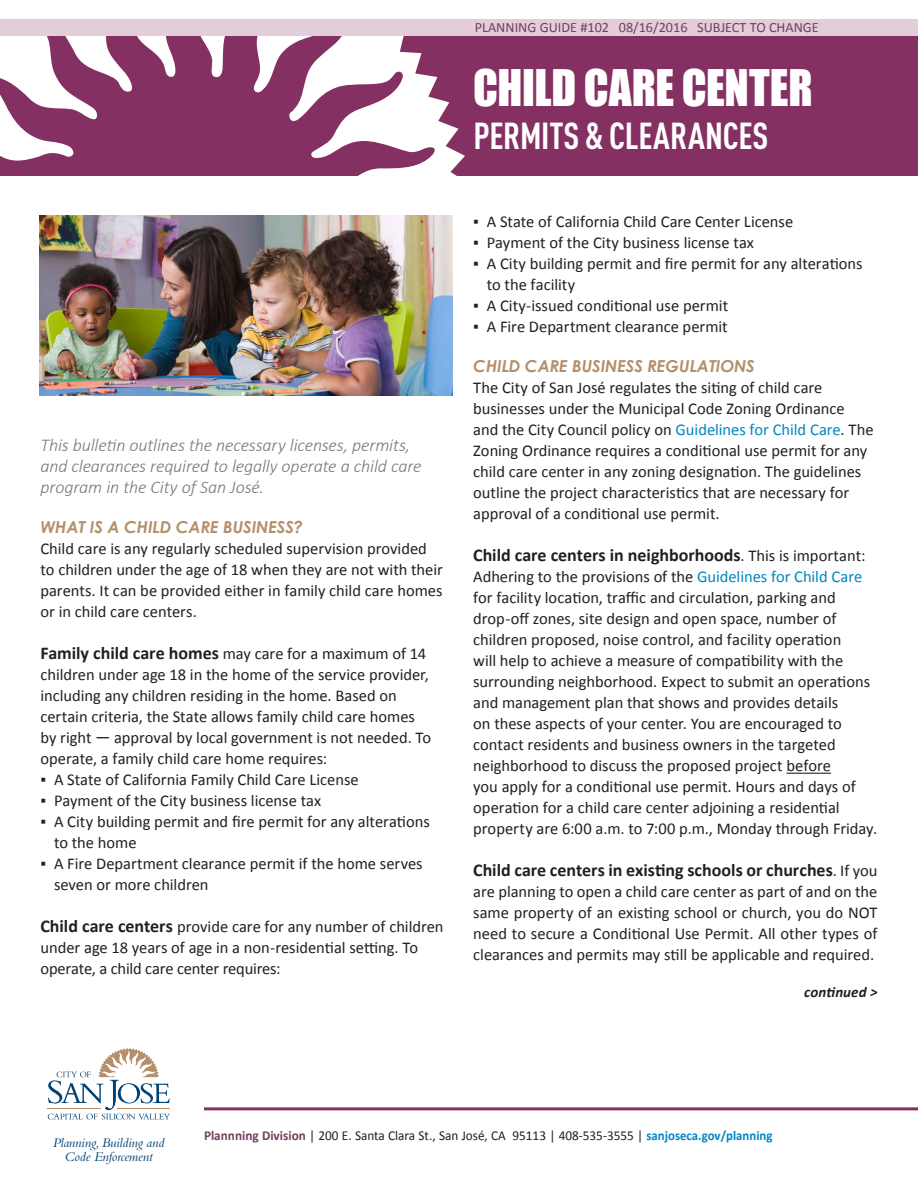
<style>
.page{position:relative;width:918px;height:1188px;background:#fff}
.page>*{position:absolute;margin:0;border:0;box-sizing:border-box;transform-origin:0 0}
.t1{font:46.35px "Impact";letter-spacing:-.005em;color:#fff}
.Title_-_Subtitle{font:700 condensed 37.05px "DIN Pro";letter-spacing:-.005em;color:#fff}
.body_text{font:italic 300 18px/21px "Calibri";letter-spacing:-.01em;color:#76787b}
.body_text-2{font:700 18px "Calibri";color:#231f20}
.body_text-3{font:16.5px/21px "Calibri";color:#231f20}
.Header_1_Slanted{font:italic 700 16.5px "Century Gothic";letter-spacing:-.005em;color:#b48f6a}
.body_text-4{font:italic 700 15px "Calibri";letter-spacing:.005em;color:#231f20}
.bodytext_footnote{font:14.25px "Calibri";color:#753d5f}
.t2{font:italic 13.8px/13px "Bembo";letter-spacing:-.01em;color:#004275;text-align:center}
.Sidebar_Header_10pt{font:13.65px "Calibri";color:#231f20}
.s1{font-weight:700;font-size:18px}
.s2{color:#0086c2}
.s3{font-weight:400;font-size:16.5px}
.s4{font-weight:700;color:#753d5f}
.s5{font-weight:700;font-size:13.5px;color:#0086c2}
</style>
<div class="page">
<div style="left:0;top:32px;width:918px;height:143px;background:#853063"></div>
<hr style="left:204px;top:1107px;width:714px;height:3px;background:#853063">
<hr style="left:47px;top:1108px;width:54px;height:1px;background:#b48f6a">
<svg style="left:48px;top:1048px;width:122px;height:71px"></svg>
<svg style="left:0;top:35px;width:469px;height:140px"></svg>
<div style="left:0;top:19px;width:918px;height:16px;background:#e2cdd9"></div>
<img style="left:40px;top:216px;width:412px;height:179px">
<hr style="left:787px;top:773px;width:44px;height:1px;background:#231f20">
<p class="bodytext_footnote" style="left:475px;top:19px;width:346px">PLANNING GUIDE #102 08/16/2016 SUBJECT TO CHANGE</p>
<p class="body_text" style="left:40px;top:434px;width:383px">This bulletin outlines the necessary licenses, permits, and clearances required to legally operate a child care program in the City of San José.</p>
<p class="Header_1_Slanted" style="left:40px;top:514px;width:264px">WHAT IS A CHILD CARE BUSINESS?</p>
<p class="body_text-3" style="left:40px;top:538px;width:404px">Child care is any regularly scheduled supervision provided to children under the age of 18 when they are not with their parents. It can be provided either in family child care homes or in child care centers.</p>
<p class="body_text-3" style="left:40px;top:643px;width:392px"><span class="s1">Family child care homes</span> may care for a maximum of 14 children under age 18 in the home of the service provider, including any children residing in the home. Based on certain criteria, the State allows family child care homes by right ― approval by local government is not needed. To operate, a family child care home requires:</p>
<p class="body_text-3" style="left:40px;top:769px;width:320px">▪ A State of California Family Child Care License</p>
<p class="body_text-3" style="left:40px;top:790px;width:282px">▪ Payment of the City business license tax</p>
<p class="body_text-3" style="left:54px;top:811px;width:377px;text-indent:-14px">▪ A City building permit and fire permit for any alterations to the home</p>
<p class="body_text-3" style="left:54px;top:853px;width:370px;text-indent:-14px">▪ A Fire Department clearance permit if the home serves seven or more children</p>
<p class="body_text-3" style="left:40px;top:916px;width:405px"><span class="s1">Child care centers</span> provide care for any number of children under age 18 years of age in a non-residential setting. To operate, a child care center requires:</p>
<p class="t1" style="left:473px;top:52px;width:341px">CHILD CARE CENTER</p>
<p class="Title_-_Subtitle" style="left:473px;top:113px;width:297px">PERMITS &amp; CLEARANCES</p>
<p class="body_text-3" style="left:473px;top:211px;width:322px">▪ A State of California Child Care Center License</p>
<p class="body_text-3" style="left:473px;top:232px;width:282px">▪ Payment of the City business license tax</p>
<p class="body_text-3" style="left:487px;top:253px;width:377px;text-indent:-14px">▪ A City building permit and fire permit for any alterations to the facility</p>
<p class="body_text-3" style="left:473px;top:295px;width:256px">▪ A City-issued conditional use permit</p>
<p class="body_text-3" style="left:473px;top:316px;width:256px">▪ A Fire Department clearance permit</p>
<p class="Header_1_Slanted" style="left:473px;top:354px;width:283px">CHILD CARE BUSINESS REGULATIONS</p>
<p class="body_text-3" style="left:473px;top:377px;width:402px">The City of San José regulates the siting of child care businesses under the Municipal Code Zoning Ordinance and the City Council policy on <span class="s2">Guidelines for Child Care</span>. The Zoning Ordinance requires a conditional use permit for any child care center in any zoning designation. The guidelines outline the project characteristics that are necessary for approval of a conditional use permit.</p>
<p class="body_text-2" style="left:473px;top:544px;width:394px">Child care centers in neighborhoods<span class="s3">. This is important:</span></p>
<p class="body_text-3" style="left:473px;top:566px;width:405px">Adhering to the provisions of the <span class="s2">Guidelines for Child Care </span>for facility location, traffic and circulation, parking and drop-off zones, site design and open space, number of children proposed, noise control, and facility operation<br>will help to achieve a measure of compatibility with the surrounding neighborhood. Expect to submit an operations and management plan that shows and provides details<br>on these aspects of your center. You are encouraged to contact residents and business owners in the targeted neighborhood to discuss the proposed project before<br>you apply for a conditional use permit. Hours and days of operation for a child care center adjoining a residential property are 6:00 a.m. to 7:00 p.m., Monday through Friday.</p>
<p class="body_text-2" style="left:473px;top:859px;width:406px">Child care centers in existing schools or churches<span class="s3">. If you</span></p>
<p class="body_text-3" style="left:473px;top:881px;width:406px;text-align:justify">are planning to open a child care center as part of and on the same property of an existing school or church, you do NOT need to secure a Conditional Use Permit. All other types of clearances and permits may still be applicable and required.</p>
<p class="body_text-4" style="left:804px;top:983px;width:75px">continued &gt;</p>
<p class="t2" style="left:53px;top:1136px;width:113px">Planning, Building and<br>Code Enforcement</p>
<p class="Sidebar_Header_10pt" style="left:204px;top:1127px;width:570px"><span class="s4">Plannning Division</span> | 200 E. Santa Clara St., San José, CA 95113 | 408-535-3555 | <span class="s5">sanjoseca.gov/planning</span></p>
</div>
